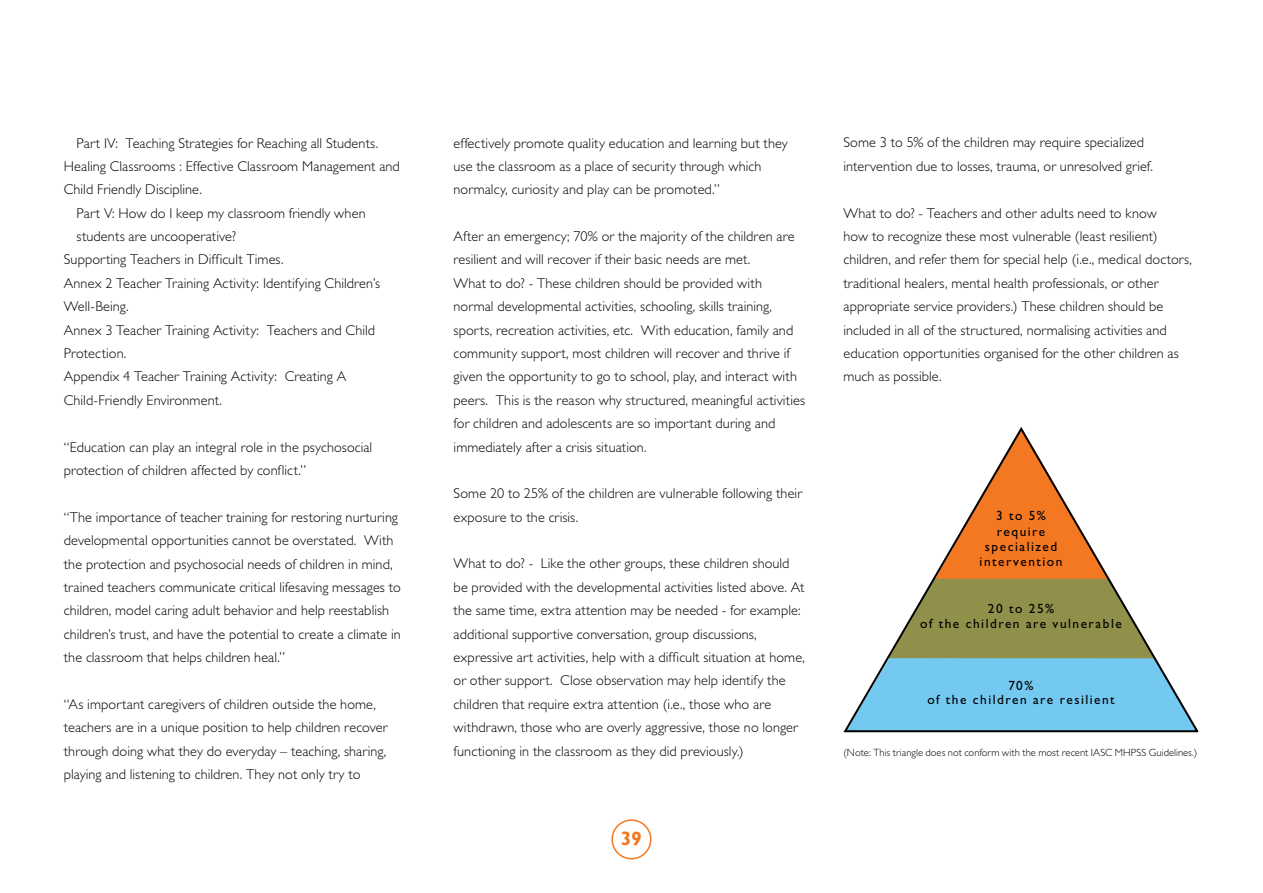
<style>
.page{position:relative;width:1263px;height:893px;background:#fff}
.page>*{position:absolute;margin:0;border:0;box-sizing:border-box;transform-origin:0 0}
.t1{font:700 19.5px "Gill Sans Std";color:#f47721}
.t2{font:300 14.25px/23.4px "Gill Sans Std";letter-spacing:.005em;color:#000}
.t3{font:13.35px/15.3px "Gill Sans Std";letter-spacing:.11em;color:#000;text-align:center}
.t4{font:300 10.5px "Gill Sans Std";letter-spacing:.005em;color:#000}
</style>
<div class="page">
<div style="left:611px;top:819px;width:40px;height:40px;border:2px solid #f47721;border-radius:50%"></div>
<svg style="left:843px;top:427px;width:356px;height:306px"></svg>
<p class="t2" style="left:77px;top:131px;width:303px">Part IV: Teaching Strategies for Reaching all Students.</p>
<p class="t2" style="left:64px;top:155px;width:338px">Healing Classrooms : Effective Classroom Management and</p>
<p class="t2" style="left:64px;top:178px;width:140px">Child Friendly Discipline.</p>
<p class="t2" style="left:77px;top:201px;width:291px">Part V: How do I keep my classroom friendly when</p>
<p class="t2" style="left:77px;top:225px;width:161px">students are uncooperative?</p>
<p class="t2" style="left:64px;top:248px;width:221px">Supporting Teachers in Difficult Times.</p>
<p class="t2" style="left:64px;top:272px;width:318px">Annex 2 Teacher Training Activity: Identifying Children’s</p>
<p class="t2" style="left:64px;top:295px;width:66px">Well-Being.</p>
<p class="t2" style="left:64px;top:318px;width:313px">Annex 3 Teacher Training Activity: Teachers and Child</p>
<p class="t2" style="left:64px;top:342px;width:64px">Protection.</p>
<p class="t2" style="left:64px;top:365px;width:284px">Appendix 4 Teacher Training Activity: Creating A</p>
<p class="t2" style="left:64px;top:388px;width:160px">Child-Friendly Environment.</p>
<p class="t2" style="left:64px;top:435px;width:310px">“Education can play an integral role in the psychosocial protection of children affected by conflict.”</p>
<p class="t2" style="left:64px;top:505px;width:339px">“The importance of teacher training for restoring nurturing developmental opportunities cannot be overstated. With the protection and psychosocial needs of children in mind, trained teachers communicate critical lifesaving messages to children, model caring adult behavior and help reestablish children’s trust, and have the potential to create a climate in the classroom that helps children heal.”</p>
<p class="t2" style="left:64px;top:692px;width:325px">“As important caregivers of children outside the home, teachers are in a unique position to help children recover through doing what they do everyday – teaching, sharing, playing and listening to children. They not only try to</p>
<p class="t2" style="left:454px;top:131px;width:336px">effectively promote quality education and learning but they use the classroom as a place of security through which normalcy, curiosity and play can be promoted.”</p>
<p class="t2" style="left:454px;top:225px;width:353px">After an emergency; 70% or the majority of the children are resilient and will recover if their basic needs are met.<br>What to do? - These children should be provided with normal developmental activities, schooling, skills training, sports, recreation activities, etc. With education, family and community support, most children will recover and thrive if given the opportunity to go to school, play, and interact with peers. This is the reason why structured, meaningful activities for children and adolescents are so important during and immediately after a crisis situation.</p>
<p class="t2" style="left:454px;top:482px;width:350px">Some 20 to 25% of the children are vulnerable following their exposure to the crisis.</p>
<p class="t2" style="left:454px;top:552px;width:353px">What to do? - Like the other groups, these children should be provided with the developmental activities listed above. At the same time, extra attention may be needed - for example: additional supportive conversation, group discussions, expressive art activities, help with a difficult situation at home, or other support. Close observation may help identify the children that require extra attention (i.e., those who are withdrawn, those who are overly aggressive, those no longer functioning in the classroom as they did previously.)</p>
<h1 class="t1" style="left:621px;top:827px;width:23px">39</h1>
<p class="t2" style="left:843px;top:131px;width:311px">Some 3 to 5% of the children may require specialized intervention due to losses, trauma, or unresolved grief.</p>
<p class="t2" style="left:843px;top:201px;width:350px">What to do? - Teachers and other adults need to know<br>how to recognize these most vulnerable (least resilient) children, and refer them for special help (i.e., medical doctors, traditional healers, mental health professionals, or other appropriate service providers.) These children should be included in all of the structured, normalising activities and education opportunities organised for the other children as much as possible.</p>
<p class="t3" style="left:980px;top:508px;width:84px">3 to 5% require specialized intervention</p>
<p class="t3" style="left:920px;top:601px;width:203px">20 to 25%<br>of the children are vulnerable</p>
<p class="t3" style="left:927px;top:679px;width:189px;line-height:13.4px">70%<br>of the children are resilient</p>
<p class="t4" style="left:843px;top:746px;width:355px">(Note: This triangle does not conform with the most recent IASC MHPSS Guidelines.)</p>
</div>
